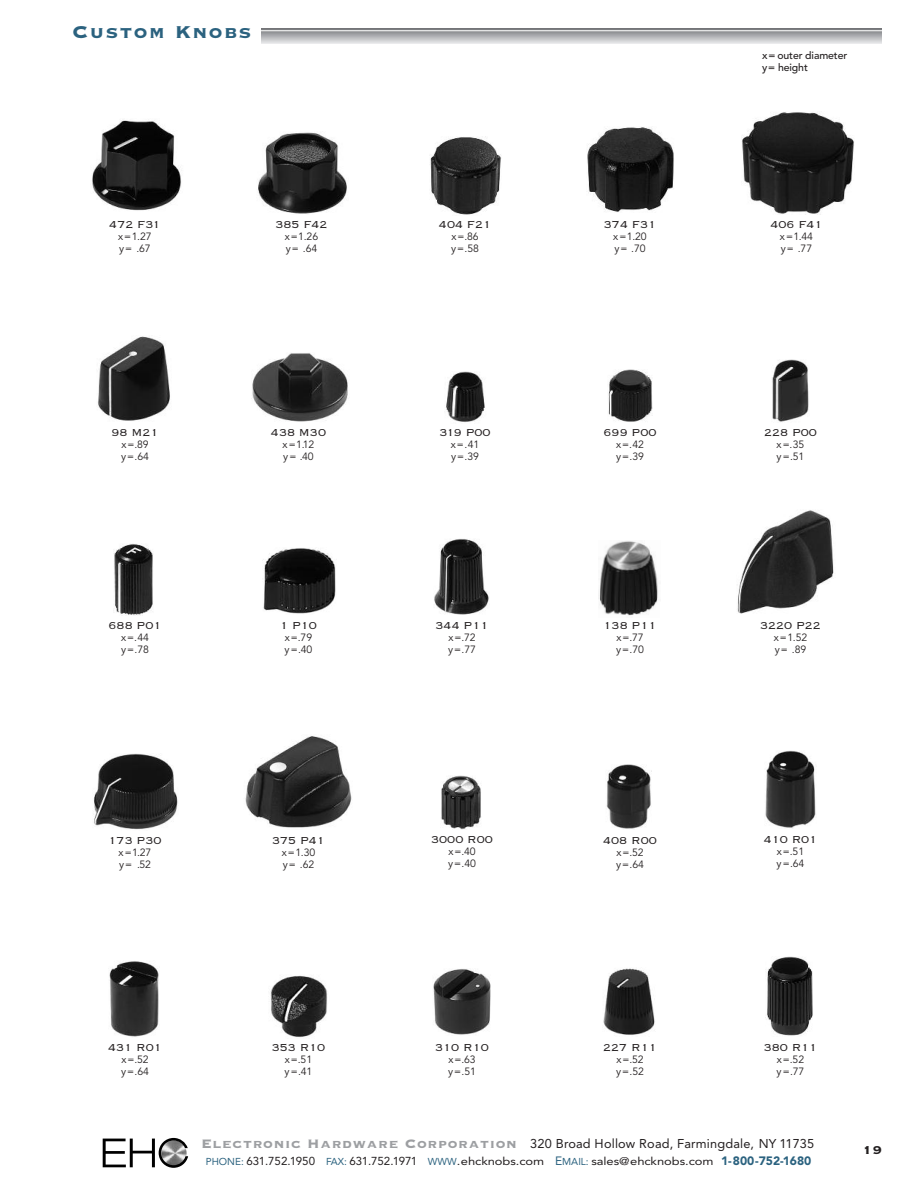
<style>
.page{position:relative;width:918px;height:1188px;background:#fff}
.page>*{position:absolute;margin:0;border:0;box-sizing:border-box;transform-origin:0 0}
.t1{font:22.5px "Copperplate Thirty Three BC";letter-spacing:.06em;color:#2b627f}
.t2{font:15px "Copperplate Thirty Three BC";color:#231f20}
.t3{font:13.2px "Copperplate Thirty Two BC";color:#231f20}
.t4{font:12.75px "Avenir";letter-spacing:.015em;color:#231f20}
.t5{font:11.1px "Avenir";letter-spacing:-.005em;color:#231f20;scale:1.18 1}
.t6{font:10.5px/12px "Avenir";letter-spacing:-.01em;color:#231f20}
.t7{font:500 10.5px/12px "Avenir";letter-spacing:-.01em;color:#231f20}
.s1{font-family:"Copperplate Thirty Three BC";font-size:16.05px;color:#9d9fa2}
.s2{font-size:10.05px;color:#2b627f}
.s3{font-size:11.55px}
.s4{font-size:12px;color:#2b627f}
.s5{font-weight:900;font-size:12.15px;color:#2b627f}
</style>
<div class="page">
<svg style="left:103px;top:1138px;width:85px;height:30px"></svg>
<img style="left:606px;top:764px;width:45px;height:65px">
<img style="left:263px;top:548px;width:73px;height:66px">
<img style="left:434px;top:539px;width:55px;height:76px">
<img style="left:114px;top:544px;width:39px;height:71px">
<img style="left:598px;top:541px;width:60px;height:75px">
<img style="left:441px;top:775px;width:40px;height:54px">
<img style="left:251px;top:353px;width:97px;height:69px">
<img style="left:92px;top:120px;width:89px;height:91px">
<img style="left:608px;top:370px;width:45px;height:52px">
<img style="left:772px;top:360px;width:37px;height:62px">
<img style="left:245px;top:736px;width:107px;height:92px">
<img style="left:737px;top:510px;width:97px;height:104px">
<img style="left:93px;top:753px;width:85px;height:77px">
<img style="left:446px;top:372px;width:39px;height:50px">
<img style="left:587px;top:127px;width:87px;height:85px">
<img style="left:258px;top:132px;width:89px;height:82px">
<img style="left:742px;top:112px;width:112px;height:103px">
<img style="left:98px;top:336px;width:72px;height:85px">
<img style="left:765px;top:750px;width:51px;height:78px">
<img style="left:603px;top:968px;width:52px;height:67px">
<img style="left:433px;top:969px;width:58px;height:66px">
<img style="left:109px;top:961px;width:50px;height:76px">
<img style="left:767px;top:956px;width:46px;height:80px">
<img style="left:270px;top:975px;width:58px;height:63px">
<img style="left:430px;top:136px;width:71px;height:79px">
<svg style="left:261px;top:28px;width:621px;height:16px;background:#b2b4b6"></svg>
<hr style="left:253px;top:30px;width:631px;height:1px;background:#fff">
<h1 class="t1" style="left:72px;top:17px;width:181px">Custom Knobs</h1>
<p class="t7" style="left:762px;top:50px;width:87px">x= outer diameter y= height</p>
<p class="t3" style="left:109px;top:216px;width:53px">472 F31</p>
<p class="t6" style="left:118px;top:231px;width:35px">x=1.27 y= .67</p>
<p class="t3" style="left:275px;top:216px;width:54px">385 F42</p>
<p class="t6" style="left:285px;top:231px;width:35px">x=1.26 y= .64</p>
<p class="t3" style="left:439px;top:216px;width:54px">404 F21</p>
<p class="t6" style="left:451px;top:231px;width:29px">x=.86 y=.58</p>
<p class="t3" style="left:604px;top:216px;width:54px">374 F31</p>
<p class="t6" style="left:613px;top:231px;width:35px">x=1.20 y= .70</p>
<p class="t3" style="left:770px;top:216px;width:54px">406 F41</p>
<p class="t6" style="left:780px;top:231px;width:35px">x=1.44 y= .77</p>
<p class="t3" style="left:111px;top:424px;width:49px">98 M21</p>
<p class="t6" style="left:121px;top:439px;width:29px">x=.89 y=.64</p>
<p class="t3" style="left:271px;top:424px;width:57px">438 M30</p>
<p class="t6" style="left:283px;top:439px;width:33px">x=1.12 y= .40</p>
<p class="t3" style="left:439px;top:424px;width:53px">319 P00</p>
<p class="t6" style="left:451px;top:440px;width:30px">x=.41 y=.39</p>
<p class="t3" style="left:604px;top:424px;width:54px">699 P00</p>
<p class="t6" style="left:616px;top:439px;width:29px">x=.42 y=.39</p>
<p class="t3" style="left:764px;top:424px;width:54px">228 P00</p>
<p class="t6" style="left:777px;top:439px;width:29px">x=.35 y=.51</p>
<p class="t3" style="left:109px;top:617px;width:54px">688 P01</p>
<p class="t6" style="left:121px;top:632px;width:29px">x=.44 y=.78</p>
<p class="t3" style="left:280px;top:617px;width:38px">1 P10</p>
<p class="t6" style="left:285px;top:632px;width:29px">x=.79 y=.40</p>
<p class="t3" style="left:436px;top:617px;width:54px">344 P11</p>
<p class="t6" style="left:448px;top:632px;width:29px">x=.72 y=.77</p>
<p class="t3" style="left:604px;top:617px;width:54px">138 P11</p>
<p class="t6" style="left:616px;top:632px;width:29px">x=.77 y=.70</p>
<p class="t3" style="left:760px;top:617px;width:63px">3220 P22</p>
<p class="t6" style="left:774px;top:633px;width:35px">x=1.52 y= .89</p>
<p class="t3" style="left:109px;top:832px;width:54px">173 P30</p>
<p class="t6" style="left:119px;top:848px;width:34px">x=1.27 y= .52</p>
<p class="t3" style="left:272px;top:832px;width:54px">375 P41</p>
<p class="t6" style="left:282px;top:848px;width:35px">x=1.30 y= .62</p>
<p class="t3" style="left:431px;top:831px;width:63px">3000 R00</p>
<p class="t6" style="left:448px;top:847px;width:29px">x=.40 y=.40</p>
<p class="t3" style="left:603px;top:832px;width:55px">408 R00</p>
<p class="t6" style="left:616px;top:847px;width:29px">x=.52 y=.64</p>
<p class="t3" style="left:764px;top:831px;width:55px">410 R01</p>
<p class="t6" style="left:777px;top:847px;width:29px">x=.51 y=.64</p>
<p class="t3" style="left:108px;top:1039px;width:55px">431 R01</p>
<p class="t6" style="left:121px;top:1054px;width:29px">x=.52 y=.64</p>
<p class="t3" style="left:272px;top:1039px;width:55px">353 R10</p>
<p class="t6" style="left:285px;top:1054px;width:29px">x=.51 y=.41</p>
<p class="t3" style="left:435px;top:1039px;width:55px">310 R10</p>
<p class="t6" style="left:448px;top:1054px;width:29px">x=.63 y=.51</p>
<p class="t3" style="left:603px;top:1039px;width:55px">227 R11</p>
<p class="t6" style="left:616px;top:1054px;width:29px">x=.52 y=.52</p>
<p class="t3" style="left:764px;top:1039px;width:55px">380 R11</p>
<p class="t6" style="left:777px;top:1055px;width:29px">x=.52 y=.77</p>
<p class="t4" style="left:201px;top:1139px;width:615px"><span class="s1">Electronic Hardware Corporation</span> 320 Broad Hollow Road, Farmingdale, NY 11735</p>
<p class="t5" style="left:206px;top:1157px;width:515px"><span class="s2">PHONE:</span> <span class="s3">631.752.1950</span> <span class="s2">FAX:</span> <span class="s3">631.752.1971</span> <span class="s2">WWW</span>.ehcknobs.com <span class="s4">E</span><span class="s2">MAIL:</span> sales@ehcknobs.com <span class="s5">1-800-752-1680</span></p>
<h2 class="t2" style="left:863px;top:1140px;width:21px">19</h2>
</div>
